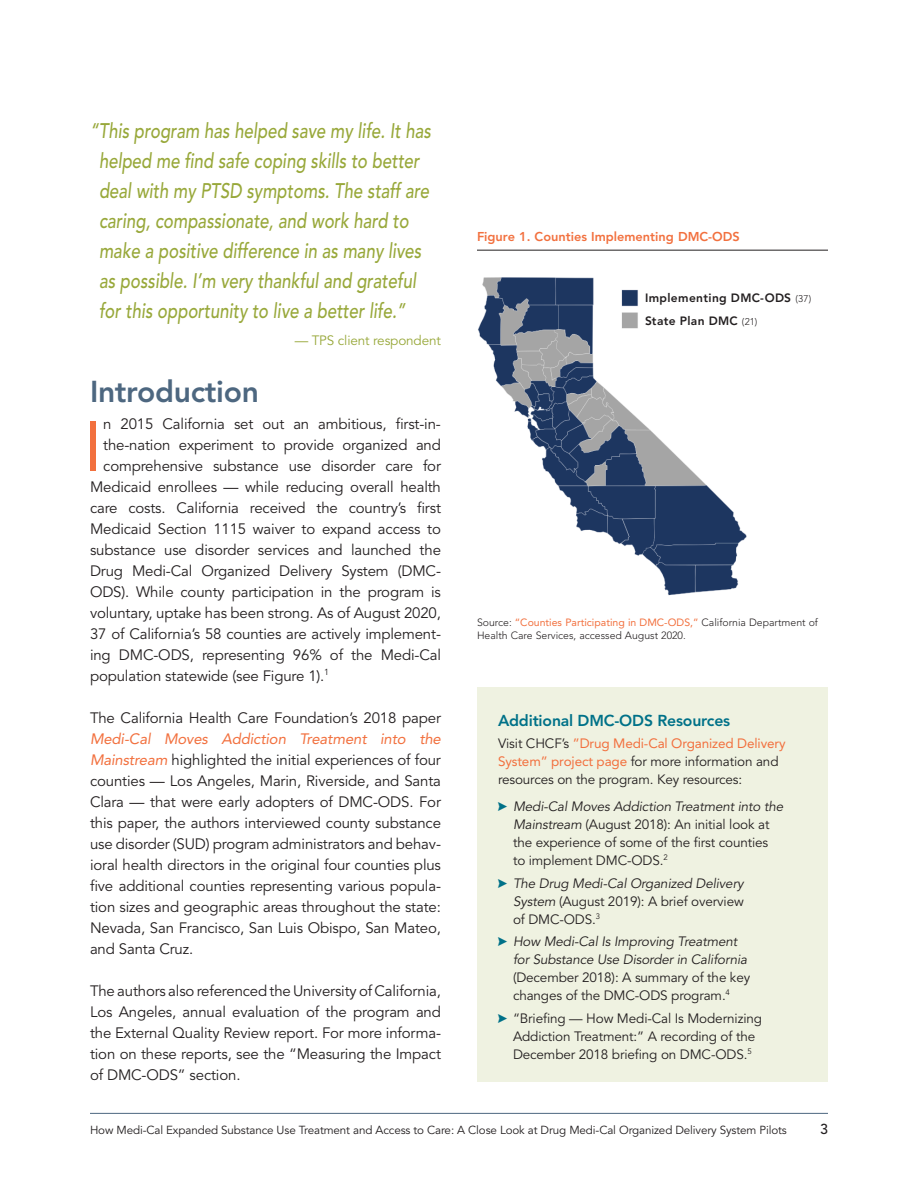
<style>
.page{position:relative;width:918px;height:1188px;background:#fff}
.page>*{position:absolute;margin:0;border:0;box-sizing:border-box;transform-origin:0 0}
.body_text-drop_cap{font:70.65px "Avenir LT Std";color:#f2703e}
.head-level_1{font:800 30px "Avenir LT Std";letter-spacing:-.01em;color:#4d6780}
.quote{font:italic 500 21px/30px "Avenir LT Std";color:#98a83a;scale:.8 1}
.box-head{font:800 15.75px "Avenir LT Std";letter-spacing:-.01em;color:#007188}
.body_text__BASE{font:15px/21px "Avenir LT Std";letter-spacing:-.01em;color:#231f20;text-align:justify}
.body_text-drop_cap-2{font:15px "Avenir LT Std";letter-spacing:-.01em;color:#231f20}
.t1{font:500 14.25px "Avenir LT Std";color:#231f20}
.box-text{font:13.5px/18px "Avenir LT Std";letter-spacing:-.01em;color:#231f20}
.t2{font:italic 13.5px/18px "Avenir LT Std";letter-spacing:-.01em;color:#231f20;text-align:justify}
.quote-author{font:13.5px "Avenir LT Std";letter-spacing:-.01em;color:#98a83a}
.table-title_with_lin{font:800 12.75px "Avenir LT Std";color:#f2703e}
.table-text_bold{font:800 12px "Avenir LT Std";letter-spacing:.03em;color:#231f20}
.t3{font:11.7px "Avenir LT Std";letter-spacing:-.01em;color:#231f20}
.table-source{font:300 10.5px/13.5px "Avenir LT Std";color:#231f20}
.s1{font-style:italic;color:#f2703e}
.s2{font-weight:300;font-size:9.75px}
.s3{font-weight:400;color:#f2703e}
.s4{color:#f2703e}
.s5{font-style:italic}
.s6{font-style:normal}
</style>
<div class="page">
<hr style="left:90px;top:1113px;width:738px;height:1px;background:#4d6780">
<hr style="left:477px;top:250px;width:351px;height:1px;background:#231f20">
<img style="left:478px;top:277px;width:269px;height:319px">
<div style="left:645px;top:287px;width:174px;height:49px;background:#fff"></div>
<div style="left:477px;top:687px;width:351px;height:395px;background:#eff2e1"></div>
<p class="quote" style="left:99px;top:116px;width:417px;text-indent:-9px">“This program has helped save my life. It has helped me find safe coping skills to better deal with my PTSD symptoms. The staff are caring, compassionate, and work hard to make a positive difference in as many lives as possible. I’m very thankful and grateful for this opportunity to live a better life.”</p>
<p class="quote-author" style="left:295px;top:333px;width:148px">— TPS client respondent</p>
<p class="head-level_1" style="left:90px;top:374px;width:170px">Introduction</p>
<p class="body_text-drop_cap" style="left:83px;top:406px;width:20px">I</p>
<p class="body_text-drop_cap-2" style="left:103px;top:415px;width:339px">n 2015 California set out an ambitious, first-in-</p>
<p class="body_text-drop_cap-2" style="left:103px;top:436px;width:339px">the-nation experiment to provide organized and</p>
<p class="body_text-drop_cap-2" style="left:103px;top:457px;width:339px">comprehensive substance use disorder care for</p>
<p class="body_text-drop_cap-2" style="left:90px;top:478px;width:352px">Medicaid enrollees — while reducing overall health</p>
<p class="body_text-drop_cap-2" style="left:90px;top:499px;width:353px">care costs. California received the country’s first</p>
<p class="body_text-drop_cap-2" style="left:90px;top:520px;width:352px">Medicaid Section 1115 waiver to expand access to</p>
<p class="body_text-drop_cap-2" style="left:90px;top:541px;width:353px">substance use disorder services and launched the</p>
<p class="body_text-drop_cap-2" style="left:90px;top:562px;width:353px">Drug Medi-Cal Organized Delivery System (DMC-</p>
<p class="body_text-drop_cap-2" style="left:90px;top:583px;width:352px">ODS). While county participation in the program is</p>
<p class="body_text-drop_cap-2" style="left:90px;top:604px;width:352px">voluntary, uptake has been strong. As of August 2020,</p>
<p class="body_text-drop_cap-2" style="left:90px;top:625px;width:353px">37 of California’s 58 counties are actively implement-</p>
<p class="body_text-drop_cap-2" style="left:90px;top:646px;width:353px">ing DMC-ODS, representing 96% of the Medi-Cal</p>
<p class="body_text-drop_cap-2" style="left:90px;top:667px;width:241px">population statewide (see Figure 1).<sup>1</sup></p>
<p class="body_text__BASE" style="left:90px;top:708px;width:353px">The California Health Care Foundation’s 2018 paper <span class="s1">Medi-Cal Moves Addiction Treatment into the Mainstream</span> highlighted the initial experiences of four counties — Los Angeles, Marin, Riverside, and Santa Clara — that were early adopters of DMC-ODS. For this paper, the authors interviewed county substance use disorder (SUD) program administrators and behav&shy;ioral health directors in the original four counties plus five additional counties representing various popula&shy;tion sizes and geographic areas throughout the state:<br>Nevada, San Francisco, San Luis Obispo, San Mateo, and Santa Cruz.</p>
<p class="body_text__BASE" style="left:90px;top:981px;width:353px">The authors also referenced the University of California, Los Angeles, annual evaluation of the program and the External Quality Review report. For more informa&shy;tion on these reports, see the “Measuring the Impact of DMC-ODS” section.</p>
<p class="table-title_with_lin" style="left:477px;top:229px;width:264px">Figure 1. Counties Implementing DMC-ODS</p>
<p class="table-text_bold" style="left:645px;top:291px;width:168px">Implementing DMC-ODS <span class="s2">(37)</span></p>
<p class="table-text_bold" style="left:645px;top:313px;width:114px">State Plan DMC <span class="s2">(21)</span></p>
<p class="table-source" style="left:477px;top:615px;width:343px">Source: <span class="s3">“Counties Participating in DMC-ODS,”</span> California Department of<br>Health Care Services, accessed August 2020.</p>
<p class="box-head" style="left:498px;top:711px;width:234px">Additional DMC-ODS Resources</p>
<p class="box-text" style="left:498px;top:735px;width:289px">Visit CHCF’s <span class="s4">”Drug Medi-Cal Organized Delivery<br>System” project page</span> for more information and resources on the program. Key resources:</p>
<p class="box-text" style="left:513px;top:798px;width:272px"><span class="s5">Medi-Cal Moves Addiction Treatment into the Mainstream</span> (August 2018): An initial look at the experience of some of the first counties to implement DMC-ODS.<sup>2</sup></p>
<p class="t2" style="left:513px;top:875px;width:232px">The Drug Medi-Cal Organized Delivery System <span class="s6">(August 2019): A brief overview of DMC-ODS.</span><sup>3</sup></p>
<p class="t2" style="left:513px;top:933px;width:239px;text-align:left">How Medi-Cal Is Improving Treatment for Substance Use Disorder in California <span class="s6">(December 2018): A summary of the key changes of the DMC-ODS program.</span><sup>4</sup></p>
<p class="box-text" style="left:513px;top:1010px;width:251px">“Briefing — How Medi-Cal Is Modernizing<br>Addiction Treatment:” A recording of the<br>December 2018 briefing on DMC-ODS.<sup>5</sup></p>
<p class="t3" style="left:90px;top:1123px;width:698px">How Medi-Cal Expanded Substance Use Treatment and Access to Care: A Close Look at Drug Medi-Cal Organized Delivery System Pilots</p>
<p class="t1" style="left:820px;top:1121px;width:9px">3</p>
</div>
